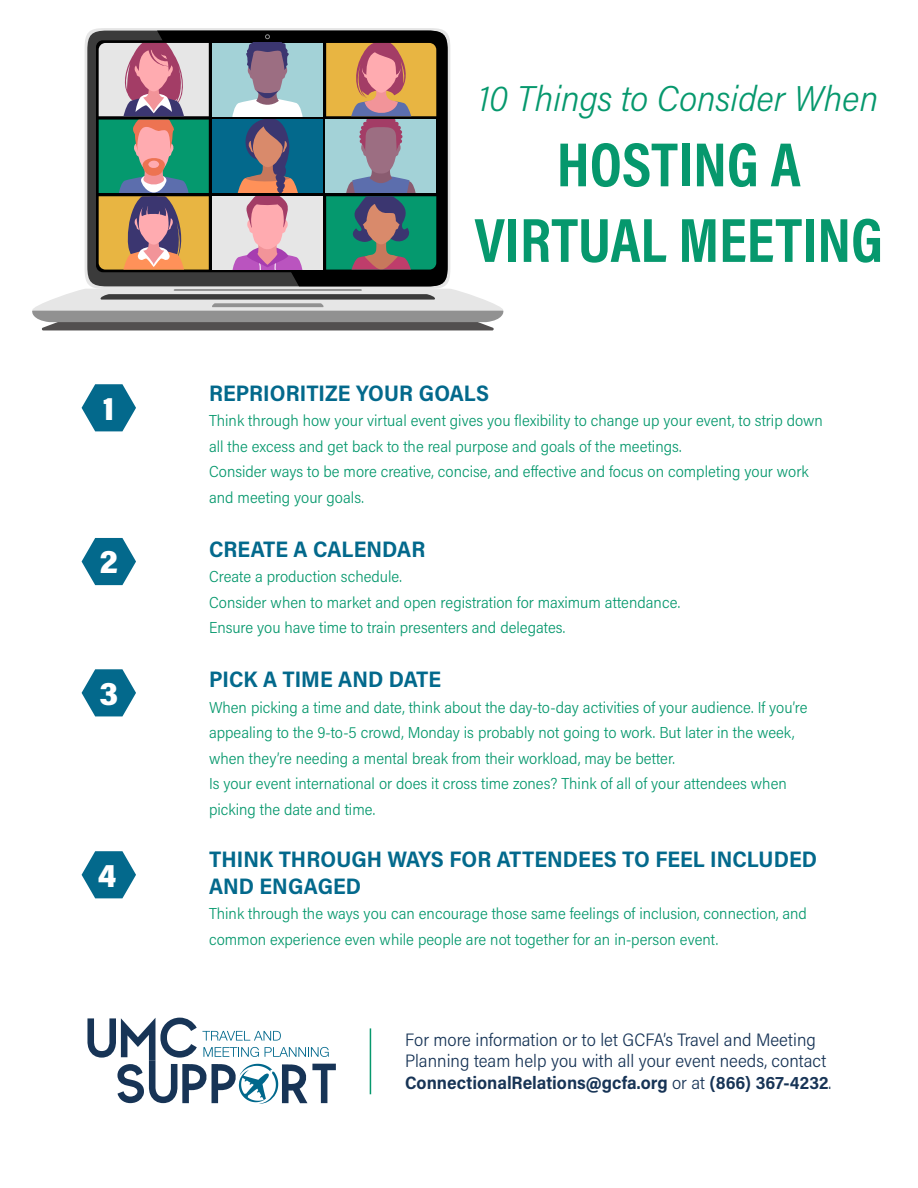
<style>
.page{position:relative;width:918px;height:1188px;background:#fff}
.page>*{position:absolute;margin:0;border:0;box-sizing:border-box;transform-origin:0 0}
.t1{font:700 63px/75.6px "Acumin Pro Cond";color:#06986d;text-align:center}
.t2{font:italic 300 36px "Acumin Pro Semi Cond";color:#06986d}
.t3{font:900 31.8px "Acumin Pro Semi Cond";color:#fff}
.t4{font:700 22.5px/27px "Acumin Pro Semi Cond";color:#03698c}
.t5{font:300 18px/21.6px "Acumin Pro Semi Cond";color:#173456}
.t6{font:300 15.9px/25.5px "Acumin Pro Semi Cond";color:#06986d}
.s1{font-weight:700}
</style>
<div class="page">
<svg style="left:82px;top:384px;width:54px;height:47px"></svg>
<svg style="left:82px;top:538px;width:54px;height:47px"></svg>
<svg style="left:87px;top:1018px;width:249px;height:86px"></svg>
<hr style="left:370px;top:1028px;width:1px;height:66px;background:#06986d">
<svg style="left:82px;top:669px;width:54px;height:47px"></svg>
<svg style="left:82px;top:851px;width:54px;height:47px"></svg>
<svg style="left:85px;top:28px;width:365px;height:261px;background:#cacaca"></svg>
<div style="left:87px;top:31px;width:361px;height:255px;background:#3b3b3b;border-radius:20px"></div>
<svg style="left:157px;top:31px;width:291px;height:255px;fill:#000"></svg>
<svg style="left:96px;top:40px;width:343px;height:232px;background:#080c0b"></svg>
<div style="left:212px;top:43px;width:111px;height:73px;background:#a3d2d7"></div>
<svg style="left:99px;top:43px;width:110px;height:227px;background:#9d9a84"></svg>
<div style="left:212px;top:196px;width:111px;height:74px;background:#e6e6e6"></div>
<svg style="left:326px;top:43px;width:110px;height:227px;background:#8a947e"></svg>
<div style="left:213px;top:120px;width:110px;height:73px;background:#03698c"></div>
<svg style="left:229px;top:34px;width:77px;height:236px"></svg>
<svg style="left:32px;top:289px;width:472px;height:41px;background:#a2a1a1"></svg>
<h3 class="t3" style="left:103px;top:386px;width:13px">1</h3>
<h3 class="t3" style="left:100px;top:540px;width:19px">2</h3>
<h3 class="t3" style="left:100px;top:671px;width:20px">3</h3>
<h3 class="t3" style="left:98px;top:853px;width:20px">4</h3>
<h2 class="t2" style="left:479px;top:73px;width:401px">10 Things to Consider When</h2>
<h1 class="t1" style="left:475px;top:125px;width:410px">HOSTING A<br>VIRTUAL MEETING</h1>
<h3 class="t4" style="left:209px;top:378px;width:282px">REPRIORITIZE YOUR GOALS</h3>
<p class="t6" style="left:209px;top:407px;width:615px">Think through how your virtual event gives you flexibility to change up your event, to strip down all the excess and get back to the real purpose and goals of the meetings.<br>Consider ways to be more creative, concise, and effective and focus on completing your work and meeting your goals.</p>
<h3 class="t4" style="left:209px;top:534px;width:218px">CREATE A CALENDAR</h3>
<p class="t6" style="left:209px;top:563px;width:473px">Create a production schedule.<br>Consider when to market and open registration for maximum attendance.<br>Ensure you have time to train presenters and delegates.</p>
<h3 class="t4" style="left:209px;top:665px;width:234px">PICK A TIME AND DATE</h3>
<p class="t6" style="left:209px;top:694px;width:600px">When picking a time and date, think about the day-to-day activities of your audience. If you’re appealing to the 9-to-5 crowd, Monday is probably not going to work. But later in the week, when they’re needing a mental break from their workload, may be better.<br>Is your event international or does it cross time zones? Think of all of your attendees when picking the date and time.</p>
<h3 class="t4" style="left:209px;top:845px;width:610px">THINK THROUGH WAYS FOR ATTENDEES TO FEEL INCLUDED<br>AND ENGAGED</h3>
<p class="t6" style="left:209px;top:901px;width:600px">Think through the ways you can encourage those same feelings of inclusion, connection, and common experience even while people are not together for an in-person event.</p>
<p class="t5" style="left:405px;top:1028px;width:428px">For more information or to let GCFA’s Travel and Meeting<br>Planning team help you with all your event needs, contact<br><span class="s1">ConnectionalRelations@gcfa.org</span> or at <span class="s1">(866) 367-4232</span>.</p>
</div>
